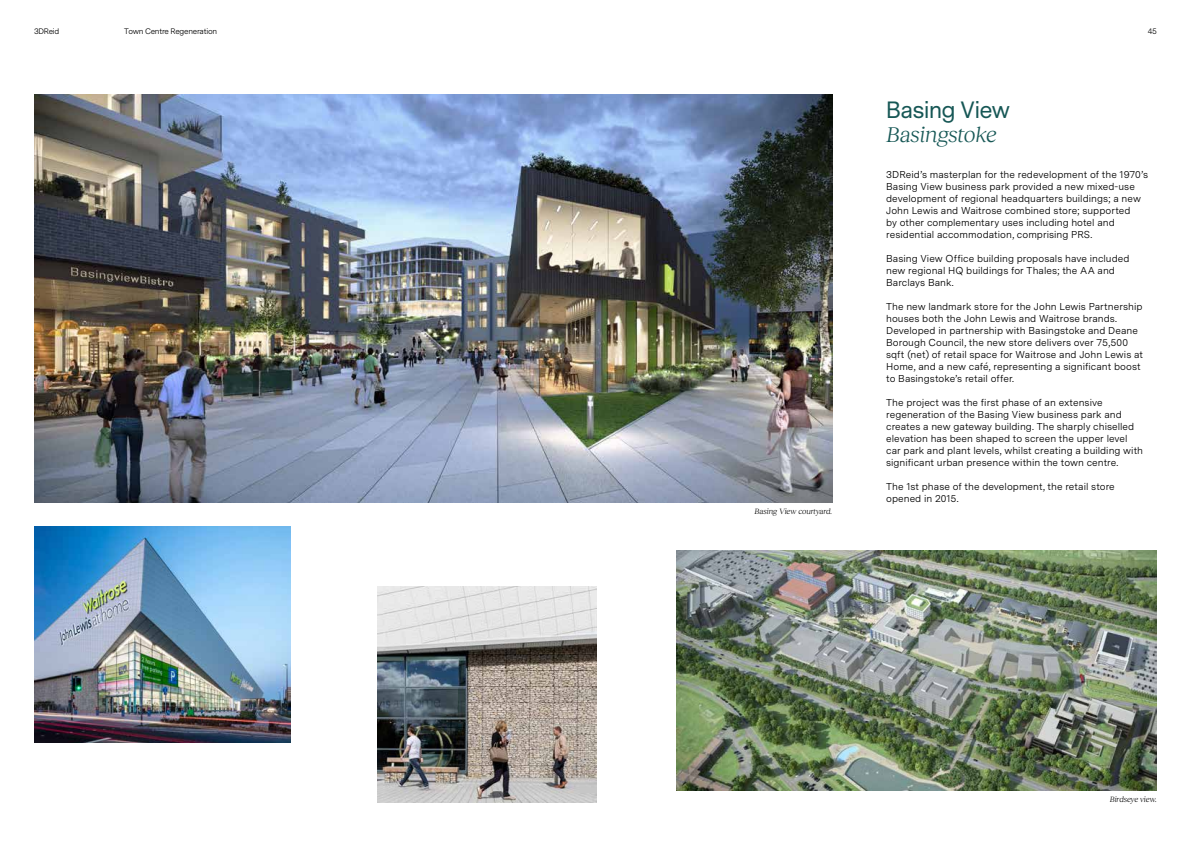
<style>
.page{position:relative;width:1191px;height:842px;background:#fff}
.page>*{position:absolute;margin:0;border:0;box-sizing:border-box;transform-origin:0 0}
.t1{font:italic 22px "Reckless Neue";letter-spacing:-.01em;color:#165755}
.t2{font:22px "Messina Sans";letter-spacing:-.005em;color:#165755}
.t3{font:10px/12px "Messina Sans";letter-spacing:.005em;color:#000}
.t4{font:italic 8px "Reckless Neue";color:#000}
.t5{font:8px "Messina Sans";letter-spacing:-.03em;color:#000}
</style>
<div class="page">
<img style="left:377px;top:586px;width:219px;height:216px">
<img style="left:34px;top:526px;width:257px;height:216px">
<img style="left:34px;top:94px;width:798px;height:408px">
<img style="left:677px;top:550px;width:480px;height:240px">
<p class="t5" style="left:34px;top:25px;width:27px">3DReid</p>
<p class="t5" style="left:124px;top:25px;width:94px">Town Centre Regeneration</p>
<p class="t5" style="left:1147px;top:25px;width:11px">45</p>
<p class="t4" style="left:754px;top:506px;width:79px">Basing View courtyard.</p>
<h1 class="t2" style="left:886px;top:95px;width:125px">Basing View</h1>
<h1 class="t1" style="left:886px;top:119px;width:112px">Basingstoke</h1>
<p class="t3" style="left:886px;top:168px;width:263px">3DReid’s masterplan for the redevelopment of the 1970’s Basing View business park provided a new mixed-use development of regional headquarters buildings; a new John Lewis and Waitrose combined store; supported<br>by other complementary uses including hotel and residential accommodation, comprising PRS.</p>
<p class="t3" style="left:886px;top:252px;width:245px">Basing View Office building proposals have included new regional HQ buildings for Thales; the AA and<br>Barclays Bank.</p>
<p class="t3" style="left:886px;top:300px;width:258px">The new landmark store for the John Lewis Partnership houses both the John Lewis and Waitrose brands.<br>Developed in partnership with Basingstoke and Deane Borough Council, the new store delivers over 75,500 sqft (net) of retail space for Waitrose and John Lewis at Home, and a new café, representing a significant boost to Basingstoke’s retail offer.</p>
<p class="t3" style="left:886px;top:396px;width:258px">The project was the first phase of an extensive regeneration of the Basing View business park and creates a new gateway building. The sharply chiselled elevation has been shaped to screen the upper level car park and plant levels, whilst creating a building with significant urban presence within the town centre.</p>
<p class="t3" style="left:886px;top:480px;width:230px">The 1st phase of the development, the retail store opened in 2015.</p>
<p class="t4" style="left:1109px;top:794px;width:49px">Birdseye view.</p>
</div>
